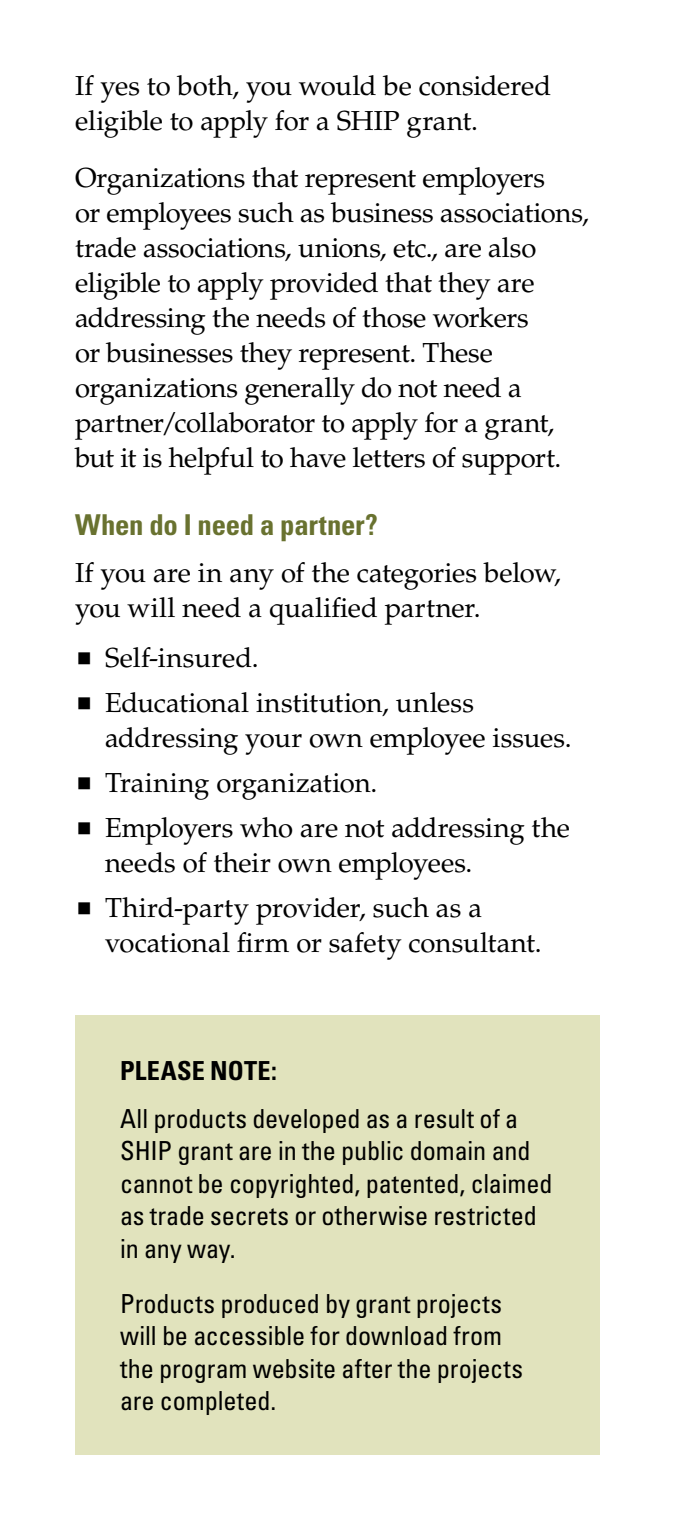
<style>
.page{position:relative;width:675px;height:1530px;background:#fff}
.page>*{position:absolute;margin:0;border:0;box-sizing:border-box;transform-origin:0 0}
.Subhead_Level_2{font:700 condensed 28.75px "Univers LT Std";letter-spacing:-.01em;color:#697230}
.Body_-_11{font:27.5px/35px "Palatino LT Std";letter-spacing:-.01em;color:#000}
.Body_-_11-2{font:27.5px "Palatino LT Std";letter-spacing:.01em;color:#000}
.Chart_Body{font:condensed 26.25px/32.5px "Univers LT Std";letter-spacing:-.005em;color:#000}
.Body_-_11-3{font:700 condensed 26.25px "Univers LT Std";letter-spacing:.01em;color:#000}
</style>
<div class="page">
<div style="left:75px;top:1016px;width:525px;height:439px;background:#e1e3bd"></div>
<p class="Body_-_11" style="left:75px;top:69px;width:478px">If yes to both, you would be considered eligible to apply for a SHIP grant.</p>
<p class="Body_-_11" style="left:75px;top:161px;width:516px">Organizations that represent employers<br>or employees such as business associations, trade associations, unions, etc., are also eligible to apply provided that they are addressing the needs of those workers<br>or businesses they represent. These organizations generally do not need a partner/collaborator to apply for a grant, but it is helpful to have letters of support.</p>
<h4 class="Subhead_Level_2" style="left:75px;top:507px;width:304px">When do I need a partner?</h4>
<p class="Body_-_11" style="left:75px;top:556px;width:488px">If you are in any of the categories below, you will need a qualified partner.</p>
<p class="Body_-_11-2" style="left:105px;top:642px;width:155px">Self-insured.</p>
<p class="Body_-_11" style="left:105px;top:686px;width:468px">Educational institution, unless addressing your own employee issues.</p>
<p class="Body_-_11" style="left:105px;top:766px;width:274px">Training organization.</p>
<p class="Body_-_11" style="left:105px;top:811px;width:466px">Employers who are not addressing the needs of their own employees.</p>
<p class="Body_-_11" style="left:105px;top:891px;width:438px">Third-party provider, such as a vocational firm or safety consultant.</p>
<p class="Body_-_11-3" style="left:120px;top:1055px;width:158px">PLEASE NOTE:</p>
<p class="Chart_Body" style="left:120px;top:1102px;width:434px">All products developed as a result of a SHIP grant are in the public domain and cannot be copyrighted, patented, claimed as trade secrets or otherwise restricted in any way.</p>
<p class="Chart_Body" style="left:120px;top:1287px;width:405px">Products produced by grant projects will be accessible for download from the program website after the projects are completed.</p>
</div>
